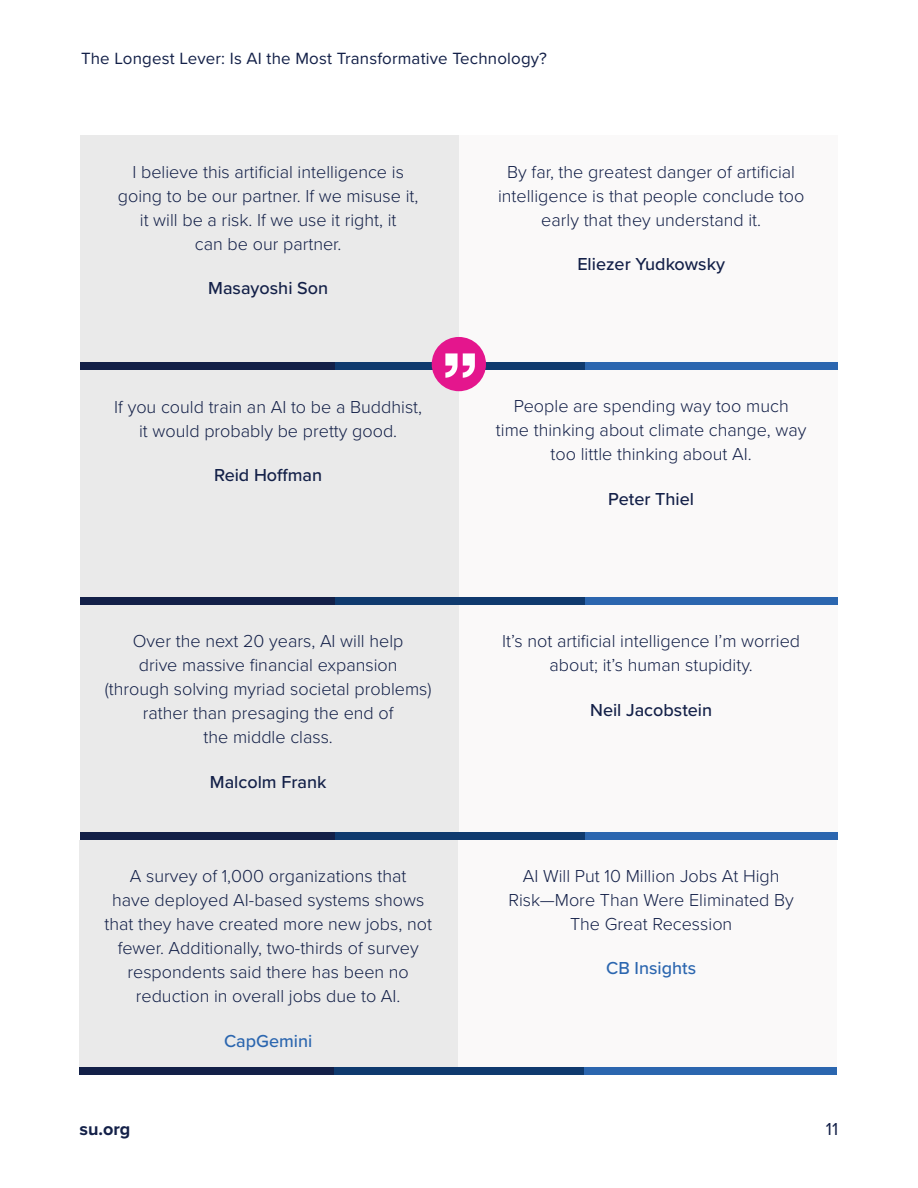
<style>
.page{position:relative;width:918px;height:1188px;background:#fff}
.page>*{position:absolute;margin:0;border:0;box-sizing:border-box;transform-origin:0 0}
.t1{font:300 18px/24px "Proxima Nova";color:#132048;text-align:center}
.t2{font:500 18px "Proxima Nova";color:#132048}
.t3{font:500 18px "Proxima Nova";color:#2b66af}
.t4{font:700 18px "Proxima Nova";color:#132048}
.t5{font:18px "Proxima Nova";color:#132048}
.t6{font:16.8px "Proxima Nova";letter-spacing:.01em;color:#132048}
</style>
<div class="page">
<div style="left:80px;top:135px;width:379px;height:235px;background:#eaeaea"></div>
<div style="left:459px;top:135px;width:379px;height:235px;background:#faf9f9"></div>
<div style="left:80px;top:362px;width:758px;height:8px;background:#2b66af"></div>
<div style="left:80px;top:362px;width:505px;height:8px;background:#0f3a6e"></div>
<div style="left:80px;top:362px;width:254px;height:8px;background:#132048"></div>
<div style="left:80px;top:370px;width:379px;height:235px;background:#eaeaea"></div>
<div style="left:459px;top:370px;width:379px;height:235px;background:#faf9f9"></div>
<div style="left:80px;top:597px;width:758px;height:8px;background:#2b66af"></div>
<div style="left:80px;top:597px;width:505px;height:8px;background:#0f3a6e"></div>
<div style="left:80px;top:597px;width:254px;height:8px;background:#132048"></div>
<div style="left:80px;top:605px;width:379px;height:235px;background:#eaeaea"></div>
<div style="left:459px;top:605px;width:379px;height:235px;background:#faf9f9"></div>
<div style="left:80px;top:832px;width:758px;height:8px;background:#2b66af"></div>
<div style="left:80px;top:832px;width:505px;height:8px;background:#0f3a6e"></div>
<div style="left:80px;top:832px;width:254px;height:8px;background:#132048"></div>
<div style="left:80px;top:840px;width:378px;height:234px;background:#eaeaea"></div>
<div style="left:458px;top:840px;width:379px;height:234px;background:#faf9f9"></div>
<div style="left:80px;top:1067px;width:757px;height:8px;background:#2b66af"></div>
<div style="left:80px;top:1067px;width:504px;height:8px;background:#0f3a6e"></div>
<div style="left:80px;top:1067px;width:254px;height:8px;background:#132048"></div>
<div style="left:432px;top:337px;width:54px;height:54px;background:#e4168d;border-radius:50%"></div>
<svg style="left:445px;top:353px;width:30px;height:25px"></svg>
<p class="t6" style="left:81px;top:45px;width:468px">The Longest Lever: Is AI the Most Transformative Technology?</p>
<p class="t1" style="left:118px;top:159px;width:302px">I believe this artificial intelligence is going to be our partner. If we misuse it, it will be a risk. If we use it right, it<br>can be our partner.</p>
<p class="t2" style="left:208px;top:274px;width:121px">Masayoshi Son</p>
<p class="t1" style="left:114px;top:394px;width:309px">If you could train an AI to be a Buddhist, it would probably be pretty good.</p>
<p class="t2" style="left:214px;top:461px;width:110px">Reid Hoffman</p>
<p class="t1" style="left:105px;top:628px;width:328px">Over the next 20 years, AI will help<br>drive massive financial expansion (through solving myriad societal problems) rather than presaging the end of<br>the middle class.</p>
<p class="t2" style="left:210px;top:768px;width:118px">Malcolm Frank</p>
<p class="t1" style="left:104px;top:863px;width:329px">A survey of 1,000 organizations that<br>have deployed AI-based systems shows that they have created more new jobs, not fewer. Additionally, two-thirds of survey respondents said there has been no reduction in overall jobs due to AI.</p>
<p class="t3" style="left:224px;top:1027px;width:90px">CapGemini</p>
<p class="t1" style="left:498px;top:159px;width:308px">By far, the greatest danger of artificial intelligence is that people conclude too early that they understand it.</p>
<p class="t2" style="left:577px;top:250px;width:149px">Eliezer Yudkowsky</p>
<p class="t1" style="left:496px;top:393px;width:312px">People are spending way too much time thinking about climate change, way too little thinking about AI.</p>
<p class="t2" style="left:608px;top:485px;width:87px">Peter Thiel</p>
<p class="t1" style="left:502px;top:628px;width:300px">It’s not artificial intelligence I’m worried about; it’s human stupidity.</p>
<p class="t2" style="left:590px;top:696px;width:124px">Neil Jacobstein</p>
<p class="t1" style="left:508px;top:863px;width:287px">AI Will Put 10 Million Jobs At High<br>Risk—More Than Were Eliminated By<br>The Great Recession</p>
<p class="t3" style="left:606px;top:955px;width:91px">CB Insights</p>
<p class="t4" style="left:80px;top:1115px;width:52px">su.org</p>
<p class="t5" style="left:826px;top:1115px;width:14px">11</p>
</div>
